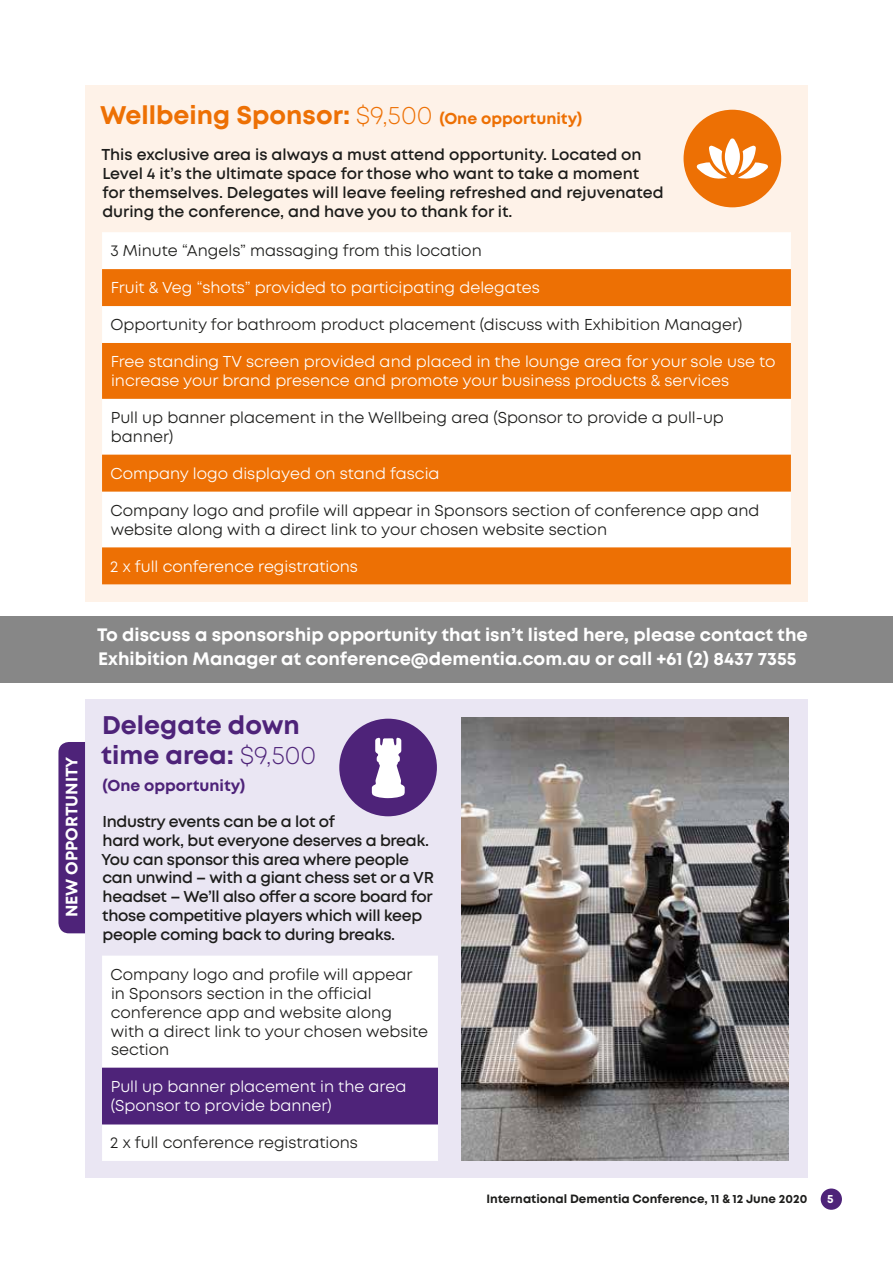
<style>
.page{position:relative;width:893px;height:1263px;background:#fff}
.page>*{position:absolute;margin:0;border:0;box-sizing:border-box;transform-origin:0 0}
.t1{font:700 25.5px "Mont";color:#ed7004}
.t2{font:700 25.5px/30px "Mont";color:#4e2379}
.t3{font:700 18px/24px "Mont";color:#fff}
.t4{font:700 16.5px "Mont";color:#fff}
.t5{font:15.75px/18.9px "Mont";color:#1d1d1b}
.t6{font:15.75px/18.9px "Mont";color:#fff}
.t7{font:600 15.75px/18.9px "Mont";letter-spacing:-.02em;color:#1d1d1b}
.t8{font:600 15.75px/18.9px "Mont";color:#1d1d1b}
.t9{font:700 15.75px "Mont";color:#4e2379}
.t10{font:700 12px "Mont";color:#1d1d1b}
.t11{font:700 12px "Mont";color:#fff}
.s1{font-weight:300}
.s2{font-size:15.75px}
</style>
<div class="page">
<div style="left:821px;top:1188px;width:21px;height:22px;background:#4e2379;border-radius:50%"></div>
<div style="left:85px;top:85px;width:723px;height:516px;background:#fef2e8"></div>
<div style="left:102px;top:232px;width:689px;height:37px;background:#fff"></div>
<svg style="left:102px;top:269px;width:689px;height:315px;background:#f5b37a"></svg>
<div style="left:684px;top:110px;width:97px;height:97px;background:#ed7004;border-radius:50%"></div>
<svg style="left:696px;top:138px;width:72px;height:41px"></svg>
<div style="left:0;top:616px;width:893px;height:66px;background:#878787"></div>
<div style="left:85px;top:699px;width:723px;height:479px;background:#eae6f3"></div>
<div style="left:102px;top:956px;width:336px;height:205px;background:#fff"></div>
<div style="left:102px;top:1068px;width:336px;height:56px;background:#4e2379"></div>
<div style="left:58px;top:742px;width:27px;height:191px;background:#4e2379"></div>
<img style="left:461px;top:717px;width:328px;height:444px">
<div style="left:339px;top:719px;width:98px;height:97px;background:#4e2379;border-radius:50%"></div>
<svg style="left:372px;top:738px;width:33px;height:60px"></svg>
<h1 class="t1" style="left:100px;top:99px;width:483px">Wellbeing Sponsor: <span class="s1">$9,500</span> <span class="s2">(One opportunity)</span></h1>
<p class="t8" style="left:101px;top:145px;width:564px">This exclusive area is always a must attend opportunity. Located on Level 4 it’s the ultimate space for those who want to take a moment for themselves. Delegates will leave feeling refreshed and rejuvenated during the conference, and have you to thank for it.</p>
<p class="t5" style="left:110px;top:241px;width:373px">3 Minute “Angels” massaging from this location</p>
<p class="t6" style="left:111px;top:278px;width:431px">Fruit &amp; Veg “shots” provided to participating delegates</p>
<p class="t5" style="left:111px;top:315px;width:633px">Opportunity for bathroom product placement (discuss with Exhibition Manager)</p>
<p class="t6" style="left:111px;top:352px;width:666px">Free standing TV screen provided and placed in the lounge area for your sole use to increase your brand presence and promote your business products &amp; services</p>
<p class="t5" style="left:111px;top:408px;width:615px">Pull up banner placement in the Wellbeing area (Sponsor to provide a pull-up banner)</p>
<p class="t6" style="left:111px;top:464px;width:331px">Company logo displayed on stand fascia</p>
<p class="t5" style="left:111px;top:501px;width:650px">Company logo and profile will appear in Sponsors section of conference app and website along with a direct link to your chosen website section</p>
<p class="t6" style="left:110px;top:557px;width:249px">2 x full conference registrations</p>
<p class="t4" style="left:61px;top:917px;width:162px;rotate:-90deg">NEW OPPORTUNITY</p>
<p class="t3" style="left:97px;top:623px;width:712px">To discuss a sponsorship opportunity that isn’t listed here, please contact the<br>Exhibition Manager at conference@dementia.com.au or call +61 (2) 8437 7355</p>
<h1 class="t2" style="left:101px;top:710px;width:216px">Delegate down time area: <span class="s1">$9,500</span></h1>
<p class="t9" style="left:103px;top:775px;width:144px">(One opportunity)</p>
<p class="t7" style="left:101px;top:812px;width:334px">Industry events can be a lot of<br>hard work, but everyone deserves a break.<br>You can sponsor this area where people can unwind – with a giant chess set or a VR headset – We’ll also offer a score board for those competitive players which will keep people coming back to during breaks.</p>
<p class="t5" style="left:111px;top:965px;width:319px">Company logo and profile will appear in Sponsors section in the official conference app and website along with a direct link to your chosen website section</p>
<p class="t6" style="left:111px;top:1077px;width:297px">Pull up banner placement in the area (Sponsor to provide banner)</p>
<p class="t5" style="left:110px;top:1133px;width:249px">2 x full conference registrations</p>
<p class="t10" style="left:486px;top:1191px;width:322px">International Dementia Conference, 11 &amp; 12 June 2020</p>
<p class="t11" style="left:827px;top:1191px;width:8px">5</p>
</div>
